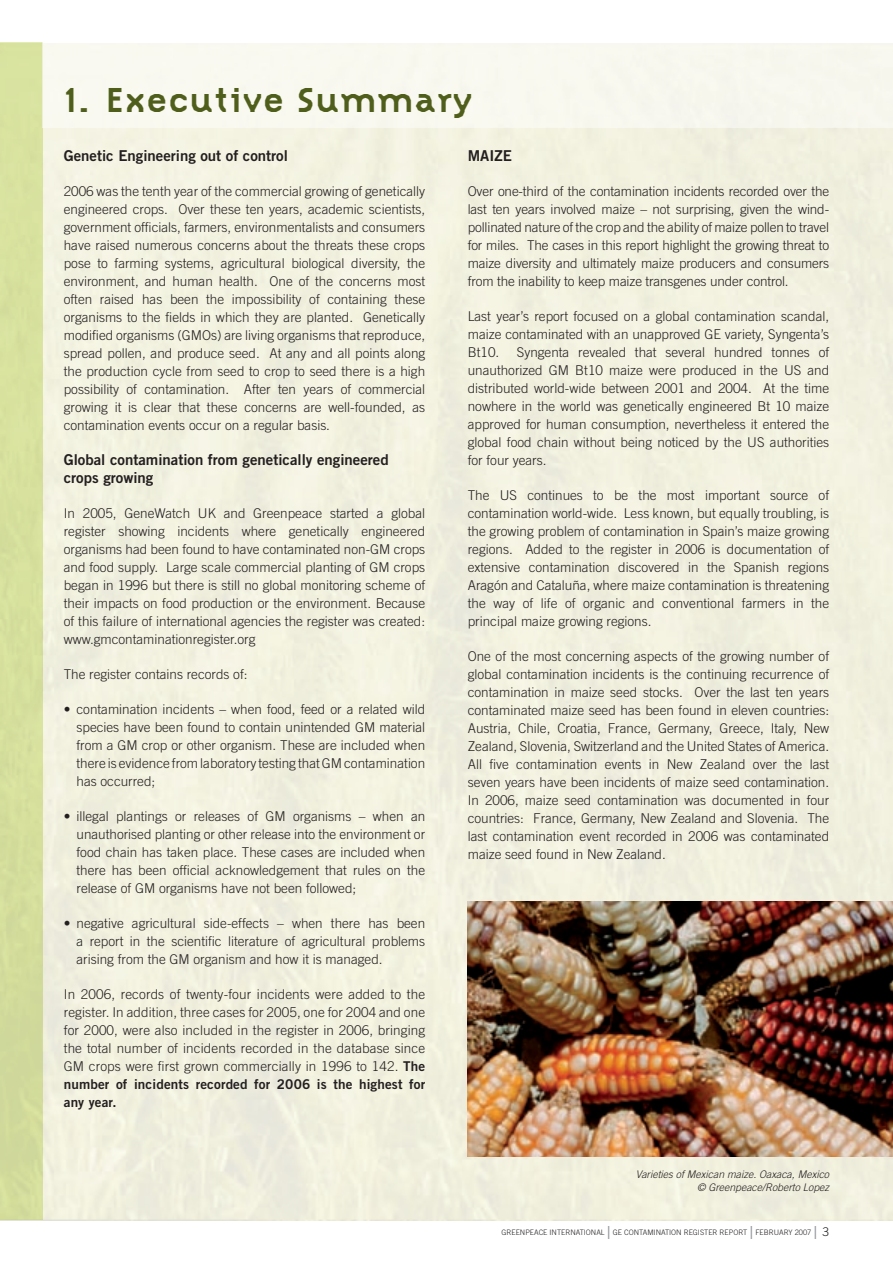
<style>
.page{position:relative;width:893px;height:1263px;background:#fff}
.page>*{position:absolute;margin:0;border:0;box-sizing:border-box;transform-origin:0 0}
.t1{font:700 36px "Citizen";letter-spacing:.025em;color:#4f5f1b}
.t2{font:300 18px "Trade Gothic";color:#939598}
.t3{font:15px/18px "Trade Gothic Bold Two";color:#231f20}
.t4{font:300 13.5px/18px "Trade Gothic";color:#231f20;text-align:justify}
.t5{font:13.5px/18px "Trade Gothic Bold Two";letter-spacing:.01em;color:#231f20}
.t6{font:italic 300 10.5px/13.5px "Trade Gothic";color:#231f20;text-align:right}
.t7{font:300 7.5px "Trade Gothic";color:#231f20}
.s1{font-family:"Trade Gothic Bold Two";font-weight:400}
</style>
<div class="page">
<div style="left:43px;top:128px;width:850px;height:1092px;background:#f2f1e0"></div>
<div style="left:0;top:43px;width:43px;height:1177px;background:#d6e09d"></div>
<div style="left:42px;top:43px;width:851px;height:85px;background:#f9f8f0"></div>
<img style="left:468px;top:901px;width:425px;height:256px">
<h1 class="t1" style="left:64px;top:79px;width:410px">1. Executive Summary</h1>
<p class="t3" style="left:64px;top:146px;width:226px">Genetic Engineering out of control</p>
<p class="t4" style="left:64px;top:182px;width:363px">2006 was the tenth year of the commercial growing of genetically engineered crops. Over these ten years, academic scientists, government officials, farmers, environmentalists and consumers have raised numerous concerns about the threats these crops pose to farming systems, agricultural biological diversity, the environment, and human health. One of the concerns most often raised has been the impossibility of containing these organisms to the fields in which they are planted. Genetically modified organisms (GM Os) are living organisms that reproduce, spread pollen, and produce seed. At any and all points along the production cycle from seed to crop to seed there is a high possibility of contamination. After ten years of commercial growing it is clear that these concerns are well-founded, as contamination events occur on a regular basis.</p>
<p class="t3" style="left:64px;top:450px;width:327px">Global contamination from genetically engineered crops growing</p>
<p class="t4" style="left:64px;top:504px;width:363px">In 2005, GeneWatch UK and Greenpeace started a global register showing incidents where genetically engineered organisms had been found to have contaminated non-GM crops and food supply. Large scale commercial planting of GM crops began in 1996 but there is still no global monitoring scheme of their impacts on food production or the environment. Because of this failure of international agencies the register was created: www.gmcontaminationregister.org</p>
<p class="t4" style="left:64px;top:665px;width:185px">The register contains records of:</p>
<p class="t4" style="left:77px;top:700px;width:350px;text-indent:-13px">• contamination incidents – when food, feed or a related wild species have been found to contain unintended GM material from a GM crop or other organism. These are included when there is evidence from laboratory testing that GM contamination has occurred;</p>
<p class="t4" style="left:77px;top:807px;width:350px;text-indent:-13px">• illegal plantings or releases of GM organisms – when an unauthorised planting or other release into the environment or food chain has taken place. These cases are included when there has been official acknowledgement that rules on the release of GM organisms have not been followed;</p>
<p class="t4" style="left:77px;top:914px;width:350px;text-indent:-13px">• negative agricultural side-effects – when there has been a report in the scientific literature of agricultural problems arising from the GM organism and how it is managed.</p>
<p class="t4" style="left:64px;top:985px;width:363px">In 2006, records of twenty-four incidents were added to the register. In addition, three cases for 2005, one for 2004 and one for 2000, were also included in the register in 2006, bringing the total number of incidents recorded in the database since GM crops were first grown commercially in 1996 to 142. <span class="s1">The</span></p>
<p class="t5" style="left:64px;top:1075px;width:363px">number of incidents recorded for 2006 is the highest for any year.</p>
<p class="t3" style="left:468px;top:146px;width:46px">MAIZE</p>
<p class="t4" style="left:468px;top:182px;width:363px">Over one-third of the contamination incidents recorded over the last ten years involved maize – not surprising, given the wind&shy;pollinated nature of the crop and the ability of maize pollen to travel for miles. The cases in this report highlight the growing threat to maize diversity and ultimately maize producers and consumers from the inability to keep maize transgenes under control.</p>
<p class="t4" style="left:468px;top:307px;width:363px">Last year’s report focused on a global contamination scandal, maize contaminated with an unapproved GE variety, Syngenta’s Bt10.</p>
<p class="t4" style="left:468px;top:343px;width:363px;text-indent:49px">Syngenta revealed that several hundred tonnes of unauthorized GM Bt10 maize were produced in the US and distributed world-wide between 2001 and 2004. At the time nowhere in the world was genetically engineered Bt 10 maize approved for human consumption, nevertheless it entered the global food chain without being noticed by the US authorities for four years.</p>
<p class="t4" style="left:468px;top:486px;width:363px">The US continues to be the most important source of contamination world-wide. Less known, but equally troubling, is the growing problem of contamination in Spain’s maize growing regions. Added to the register in 2006 is documentation of extensive contamination discovered in the Spanish regions Aragón and Cataluña, where maize contamination is threatening the way of life of organic and conventional farmers in the principal maize growing regions.</p>
<p class="t4" style="left:468px;top:647px;width:363px">One of the most concerning aspects of the growing number of global contamination incidents is the continuing recurrence of contamination in maize seed stocks. Over the last ten years contaminated maize seed has been found in eleven countries:<br>Austria, Chile, Croatia, France, Germany, Greece, Italy, New Zealand, Slovenia, Switzerland and the United States of America.<br>All five contamination events in New Zealand over the last seven years have been incidents of maize seed contamination.<br>In 2006, maize seed contamination was documented in four countries: France, Germany, New Zealand and Slovenia. The last contamination event recorded in 2006 was contaminated maize seed found in New Zealand.</p>
<p class="t6" style="left:636px;top:1167px;width:195px">Varieties of Mexican maize. Oaxaca, Mexico © Greenpeace/Roberto Lopez</p>
<p class="t7" style="left:502px;top:1227px;width:105px">GREENPEACE INTERNATIONAL</p>
<h2 class="t2" style="left:607px;top:1222px;width:5px">l</h2>
<p class="t7" style="left:613px;top:1227px;width:22px">GE Conta</p>
<p class="t7" style="left:647px;top:1227px;width:12px">mination</p>
<p class="t7" style="left:684px;top:1227px;width:26px">Register</p>
<p class="t7" style="left:720px;top:1227px;width:11px">Report</p>
<h2 class="t2" style="left:749px;top:1222px;width:5px">l</h2>
<p class="t7" style="left:755px;top:1227px;width:58px">FEBRUARY 2007</p>
<h2 class="t2" style="left:813px;top:1222px;width:5px">l</h2>
</div>
